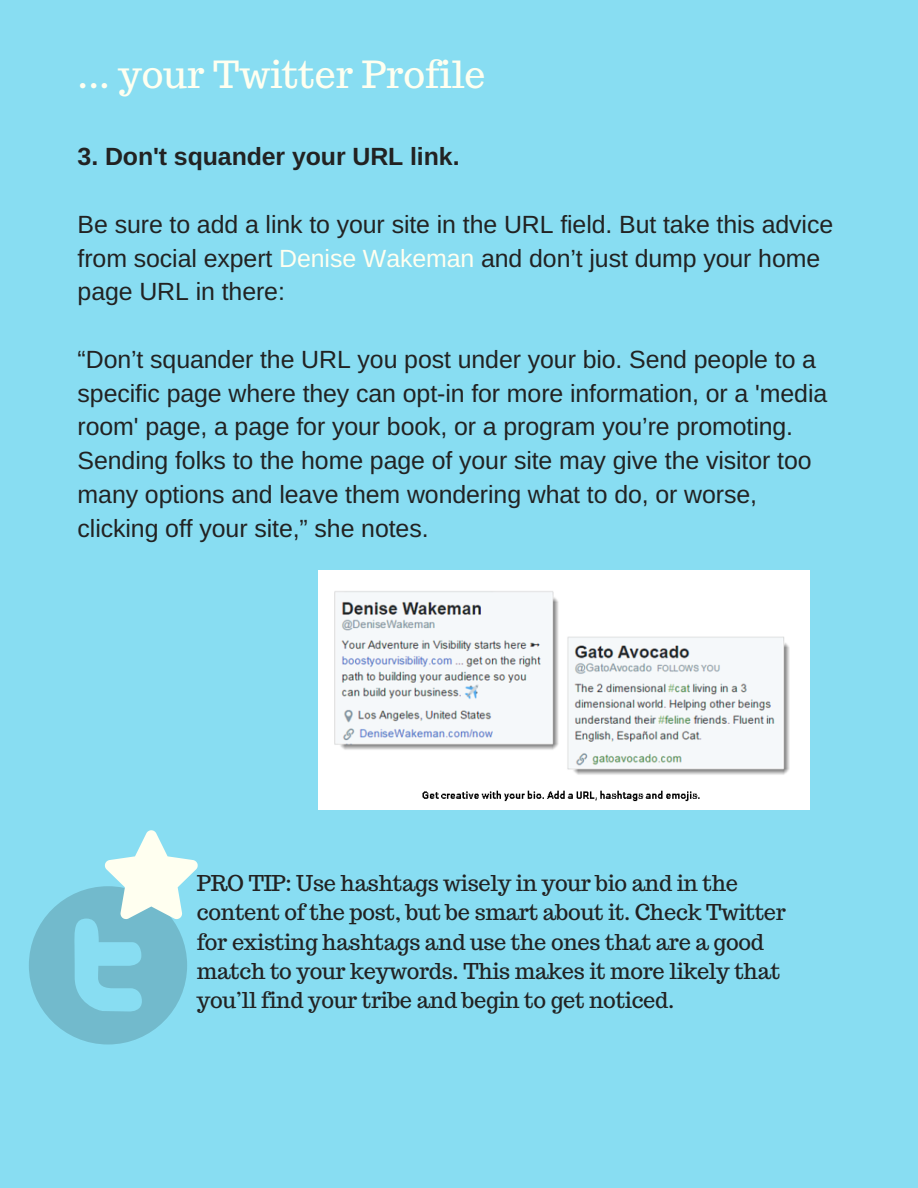
<style>
.page{position:relative;width:918px;height:1188px;background:#88ddf2}
.page>*{position:absolute;margin:0;border:0;box-sizing:border-box;transform-origin:0 0}
.t1{font:37.35px "Trocchi";color:#fffff0}
.t2{font:24.9px/33.8px "Arimo";letter-spacing:-.005em;color:#222}
.t3{font:700 24.9px "Arimo";letter-spacing:-.005em;color:#222}
.t4{font:21.75px/29.2px "Trocchi";letter-spacing:-.015em;color:#222}
.s1{color:#fffff0}
</style>
<div class="page">
<img style="left:318px;top:570px;width:492px;height:240px">
<svg style="left:29px;top:830px;width:169px;height:215px"></svg>
<h1 class="t1" style="left:78px;top:50px;width:409px">... your Twitter Profile</h1>
<p class="t3" style="left:78px;top:143px;width:383px">3. Don't squander your URL link.</p>
<p class="t2" style="left:78px;top:207px;width:757px">Be sure to add a link to your site in the URL field. But take this advice from social expert <span class="s1">Denise Wakeman</span> and don’t just dump your home page URL in there:</p>
<p class="t2" style="left:78px;top:342px;width:751px">“Don’t squander the URL you post under your bio. Send people to a specific page where they can opt-in for more information, or a 'media room' page, a page for your book, or a program you’re promoting.<br>Sending folks to the home page of your site may give the visitor too many options and leave them wondering what to do, or worse, clicking off your site,” she notes.</p>
<p class="t4" style="left:197px;top:868px;width:591px">PRO TIP: Use hashtags wisely in your bio and in the content of the post, but be smart about it. Check Twitter for existing hashtags and use the ones that are a good match to your keywords. This makes it more likely that you’ll find your tribe and begin to get noticed.</p>
</div>
